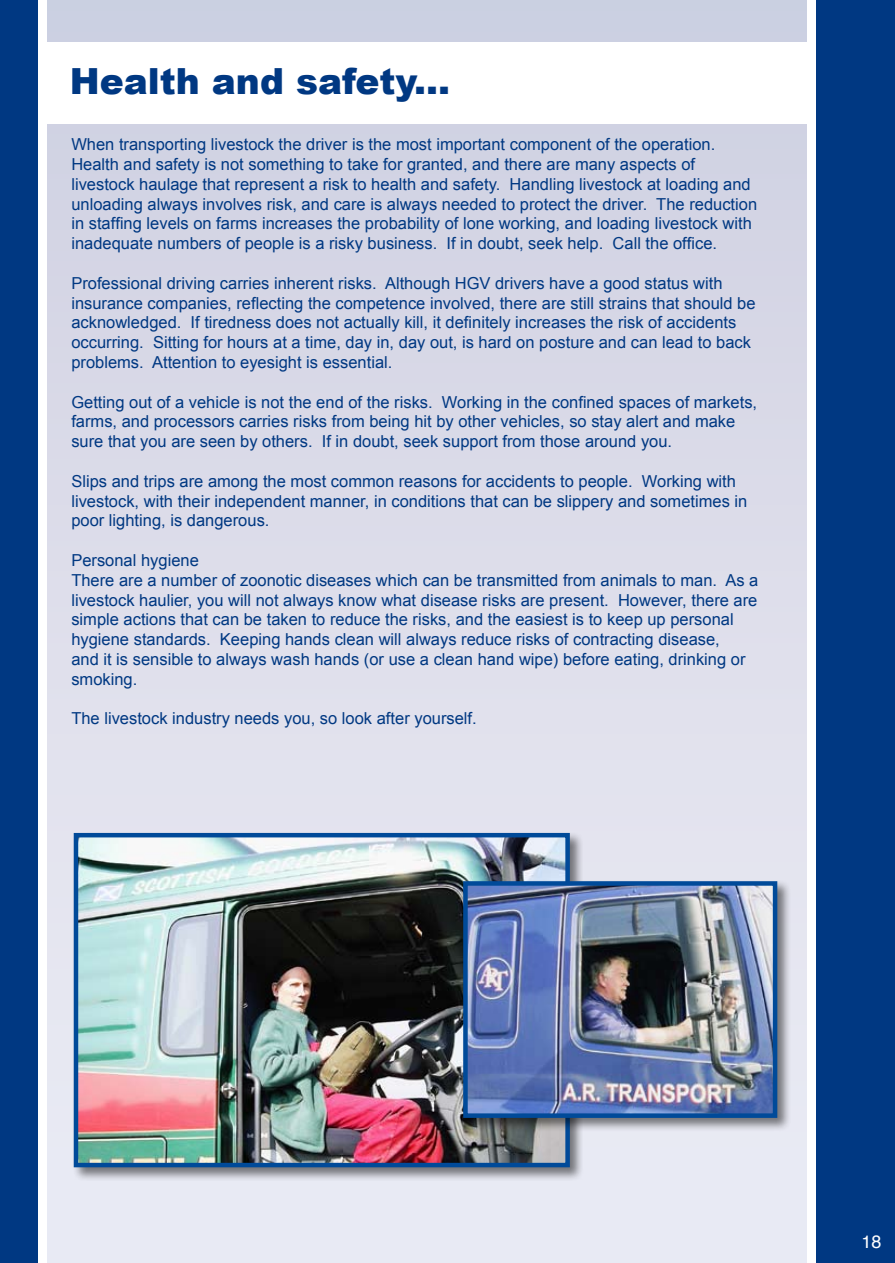
<style>
.page{position:relative;width:895px;height:1263px;background:#fff}
.page>*{position:absolute;margin:0;border:0;box-sizing:border-box;transform-origin:0 0}
.t1{font:900 36px "Arial";color:#003882}
.t2{font:18px "Helvetica";color:#fff}
.t3{font:16.5px/19.8px "Arial";color:#003882}
</style>
<div class="page">
<div style="left:21px;top:0;width:834px;height:1263px;background:linear-gradient(to bottom,#cfd0e1,#ededf6)"></div>
<div style="left:810px;top:0;width:85px;height:1263px;background:#003882"></div>
<div style="left:0;top:0;width:44px;height:1263px;background:#003882"></div>
<div style="left:808px;top:0;width:8px;height:1263px;background:#fff"></div>
<div style="left:38px;top:0;width:8px;height:1263px;background:#fff"></div>
<div style="left:40px;top:43px;width:771px;height:81px;background:#fff"></div>
<div style="left:72px;top:831px;width:512px;height:350px;background:#000;opacity:.5"></div>
<img style="left:79px;top:838px;width:486px;height:324px">
<div style="left:74px;top:833px;width:496px;height:334px;border:4px solid #004a99"></div>
<div style="left:461px;top:879px;width:331px;height:253px;background:#000;opacity:.5"></div>
<img style="left:468px;top:886px;width:304px;height:227px">
<div style="left:463px;top:881px;width:314px;height:237px;border:4px solid #004a99"></div>
<p class="t1" style="left:70px;top:55px;width:381px">Health and safety...</p>
<p class="t3" style="left:71px;top:135px;width:687px">When transporting livestock the driver is the most important component of the operation.<br>Health and safety is not something to take for granted, and there are many aspects of livestock haulage that represent a risk to health and safety. Handling livestock at loading and unloading always involves risk, and care is always needed to protect the driver. The reduction in staffing levels on farms increases the probability of lone working, and loading livestock with inadequate numbers of people is a risky business. If in doubt, seek help. Call the office.</p>
<p class="t3" style="left:71px;top:273px;width:686px">Professional driving carries inherent risks. Although HGV drivers have a good status with insurance companies, reflecting the competence involved, there are still strains that should be acknowledged. If tiredness does not actually kill, it definitely increases the risk of accidents occurring. Sitting for hours at a time, day in, day out, is hard on posture and can lead to back problems. Attention to eyesight is essential.</p>
<p class="t3" style="left:71px;top:392px;width:687px">Getting out of a vehicle is not the end of the risks. Working in the confined spaces of markets, farms, and processors carries risks from being hit by other vehicles, so stay alert and make sure that you are seen by others. If in doubt, seek support from those around you.</p>
<p class="t3" style="left:71px;top:471px;width:677px">Slips and trips are among the most common reasons for accidents to people. Working with livestock, with their independent manner, in conditions that can be slippery and sometimes in poor lighting, is dangerous.</p>
<p class="t3" style="left:71px;top:550px;width:688px">Personal hygiene<br>There are a number of zoonotic diseases which can be transmitted from animals to man. As a livestock haulier, you will not always know what disease risks are present. However, there are simple actions that can be taken to reduce the risks, and the easiest is to keep up personal hygiene standards. Keeping hands clean will always reduce risks of contracting disease,<br>and it is sensible to always wash hands (or use a clean hand wipe) before eating, drinking or smoking.</p>
<p class="t3" style="left:71px;top:709px;width:407px">The livestock industry needs you, so look after yourself.</p>
<p class="t2" style="left:861px;top:1226px;width:22px">18</p>
</div>
